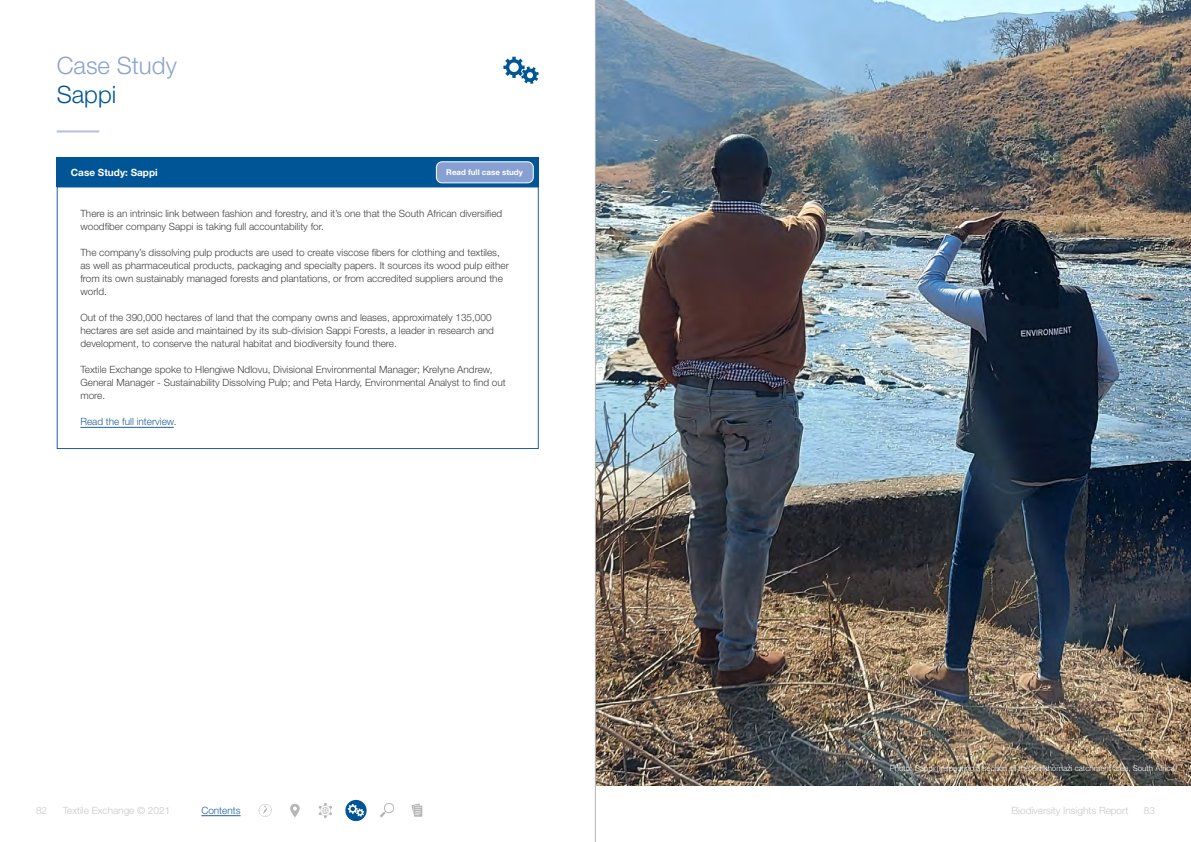
<style>
.page{position:relative;width:1191px;height:842px;background:#fff}
.page>*{position:absolute;margin:0;border:0;box-sizing:border-box;transform-origin:0 0}
.t1{font:300 24px "Helvetica Neue LT Std";color:#8ba4cc}
.t2{font:300 24px "Helvetica Neue LT Std";color:#005596}
.t3{font:300 10px/13px "Helvetica Neue LT Std";color:#424143}
.t4{font:300 10px "Helvetica Neue LT Std";color:#c6c8ca}
.t5{font:300 10px "Helvetica Neue LT Std";color:#215e9e}
.t6{font:700 10px "Helvetica Neue LT Std";color:#fff}
.t7{font:300 8px "Helvetica Neue LT Std";color:#fff}
.t8{font:700 8px "Helvetica Neue LT Std";color:#fff}
.s1{color:#424143}
.s2{color:#fff}
</style>
<div class="page">
<hr style="left:201px;top:815px;width:40px;height:1px;background:#215e9e">
<hr style="left:57px;top:130px;width:42px;height:2px;background:#b1c0dc">
<svg style="left:259px;top:804px;width:12px;height:13px"></svg>
<svg style="left:380px;top:803px;width:15px;height:14px"></svg>
<svg style="left:290px;top:804px;width:10px;height:13px"></svg>
<svg style="left:318px;top:803px;width:14px;height:15px"></svg>
<svg style="left:411px;top:803px;width:11px;height:14px"></svg>
<div style="left:345px;top:800px;width:21px;height:21px;background:#005596;border-radius:50%"></div>
<svg style="left:503px;top:57px;width:36px;height:27px"></svg>
<svg style="left:348px;top:804px;width:16px;height:13px"></svg>
<hr style="left:80px;top:427px;width:94px;height:1px;background:#215e9e">
<div style="left:57px;top:157px;width:482px;height:30px;background:#005596"></div>
<div style="left:436px;top:162px;width:97px;height:21px;background:#88a0d1;border-radius:6px"></div>
<div style="left:436px;top:162px;width:97px;height:21px;border:1px solid #fff;border-radius:6px"></div>
<img style="left:596px;top:0;width:595px;height:785px">
<div style="left:888px;top:763px;width:290px;height:12px;background:#000;opacity:.5"></div>
<hr style="left:595px;top:0;width:1px;height:842px;background:#b7b5b7">
<h1 class="t1" style="left:57px;top:51px;width:122px">Case Study</h1>
<h1 class="t2" style="left:57px;top:79px;width:61px">Sappi</h1>
<p class="t6" style="left:71px;top:166px;width:88px">Case Study: Sappi</p>
<p class="t8" style="left:446px;top:167px;width:78px">Read full case study</p>
<p class="t3" style="left:80px;top:207px;width:423px">There is an intrinsic link between fashion and forestry, and it’s one that the South African diversified woodfiber company Sappi is taking full accountability for.</p>
<p class="t3" style="left:80px;top:246px;width:430px">The company’s dissolving pulp products are used to create viscose fibers for clothing and textiles, as well as pharmaceutical products, packaging and specialty papers. It sources its wood pulp either from its own sustainably managed forests and plantations, or from accredited suppliers around the world.</p>
<p class="t3" style="left:80px;top:311px;width:415px">Out of the 390,000 hectares of land that the company owns and leases, approximately 135,000 hectares are set aside and maintained by its sub-division Sappi Forests, a leader in research and development, to conserve the natural habitat and biodiversity found there.</p>
<p class="t3" style="left:80px;top:363px;width:427px">Textile Exchange spoke to Hlengiwe Ndlovu, Divisional Environmental Manager; Krelyne Andrew,<br>General Manager - Sustainability Dissolving Pulp; and Peta Hardy, Environmental Analyst to find out more.</p>
<p class="t5" style="left:80px;top:416px;width:98px">Read the full interview<span class="s1">.</span></p>
<p class="t7" style="left:889px;top:763px;width:289px">Photo: Sappi (Inspecting a section of the Umkhomazi catchment area, South Africa)</p>
<p class="t4" style="left:36px;top:804px;width:136px">82 <span class="s2">••</span>Textile Exchange © 2021</p>
<p class="t5" style="left:201px;top:804px;width:41px">Contents</p>
<p class="t4" style="left:1011px;top:804px;width:145px">Biodiversity Insights Report<span class="s2">••</span> 83</p>
</div>
